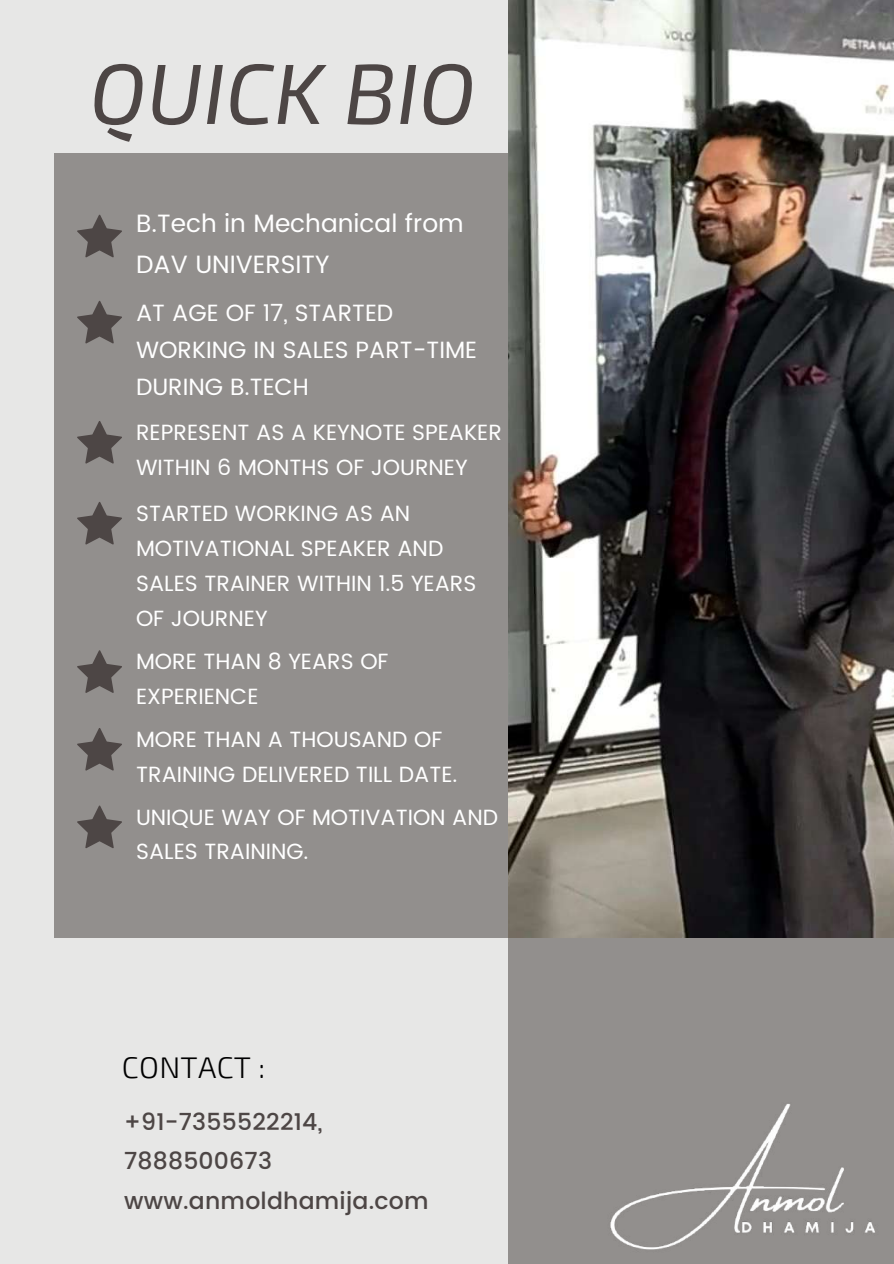
<style>
.page{position:relative;width:894px;height:1264px;background:#fff}
.page>*{position:absolute;margin:0;border:0;box-sizing:border-box;transform-origin:0 0}
.t1{font:italic 85.35px "Exo 2";color:#4d4645}
.t2{font:300 29.85px "Exo 2";letter-spacing:.01em;color:#000}
.t3{font:25.05px/40.5px "Poppins";color:#fff}
.t4{font:23.55px/37.2px "Poppins";color:#fff}
.t5{font:500 23.55px/39.5px "Poppins";letter-spacing:.01em;color:#4d4645}
.t6{font:22.05px/35px "Poppins";color:#fff}
</style>
<div class="page">
<div style="left:0;top:0;width:893px;height:1263px;background:#e7e7e6"></div>
<div style="left:54px;top:154px;width:548px;height:783px;background:#928f8d"></div>
<img style="left:509px;top:0;width:384px;height:912px">
<svg style="left:77px;top:214px;width:45px;height:43px"></svg>
<svg style="left:77px;top:300px;width:45px;height:43px"></svg>
<svg style="left:77px;top:421px;width:45px;height:43px"></svg>
<svg style="left:77px;top:502px;width:45px;height:42px"></svg>
<svg style="left:77px;top:650px;width:45px;height:43px"></svg>
<svg style="left:77px;top:728px;width:45px;height:42px"></svg>
<svg style="left:77px;top:805px;width:45px;height:43px"></svg>
<img style="left:480px;top:912px;width:413px;height:351px">
<h1 class="t1" style="left:89px;top:39px;width:387px">QUICK BIO</h1>
<p class="t3" style="left:136px;top:203px;width:329px">B.Tech in Mechanical from<br>DAV UNIVERSITY</p>
<p class="t4" style="left:136px;top:294px;width:342px">AT AGE OF 17, STARTED<br>WORKING IN SALES PART-TIME<br>DURING B.TECH</p>
<p class="t6" style="left:136px;top:415px;width:367px">REPRESENT AS A KEYNOTE SPEAKER<br>WITHIN 6 MONTHS OF JOURNEY</p>
<p class="t6" style="left:136px;top:496px;width:342px">STARTED WORKING AS AN<br>MOTIVATIONAL SPEAKER AND<br>SALES TRAINER WITHIN 1.5 YEARS<br>OF JOURNEY</p>
<p class="t6" style="left:136px;top:644px;width:254px">MORE THAN 8 YEARS OF<br>EXPERIENCE</p>
<p class="t6" style="left:136px;top:721px;width:323px">MORE THAN A THOUSAND OF<br>TRAINING DELIVERED TILL DATE.</p>
<p class="t6" style="left:136px;top:799px;width:363px">UNIQUE WAY OF MOTIVATION AND<br>SALES TRAINING.</p>
<h2 class="t2" style="left:122px;top:1048px;width:145px">CONTACT :</h2>
<p class="t5" style="left:124px;top:1101px;width:306px">+91-7355522214,<br>7888500673 www.anmoldhamija.com</p>
</div>
